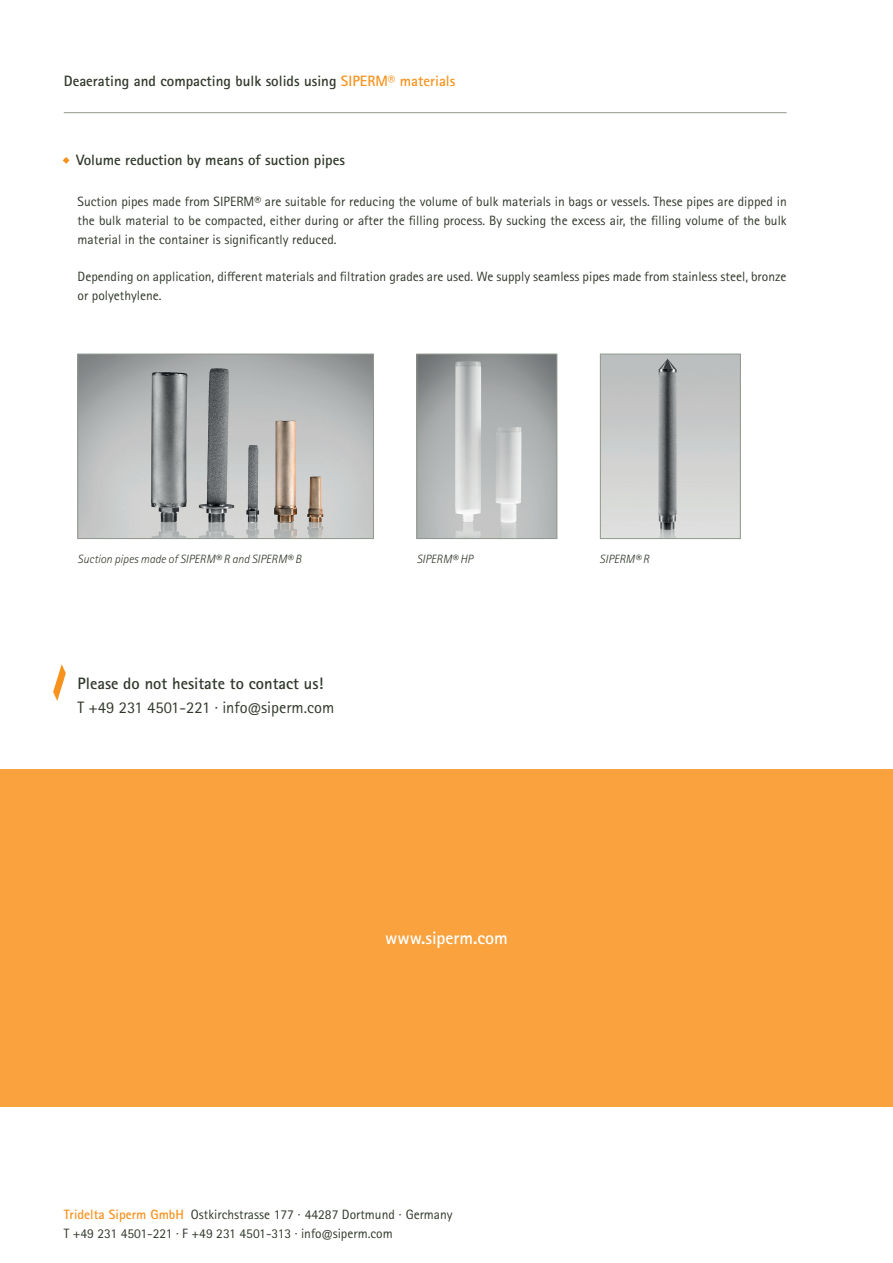
<style>
.page{position:relative;width:893px;height:1263px;background:#fff}
.page>*{position:absolute;margin:0;border:0;box-sizing:border-box;transform-origin:0 0}
.t1{font:700 18px "Rotis Sans Serif Std";color:#fff}
.t2{font:700 16.5px "Rotis Sans Serif Std";color:#30382b}
.t3{font:16.5px "Rotis Sans Serif Std";color:#30382b}
.t4{font:700 15px "Rotis Sans Serif Std";color:#30382b}
.t5{font:13.5px/18.8px "Rotis Sans Serif Std";color:#30382b}
.t6{font:italic 300 12px "Rotis Sans Serif Std";color:#30382b}
.s1{color:#f7931d}
.s2{font-weight:700;color:#f7931d}
</style>
<div class="page">
<svg style="left:63px;top:157px;width:7px;height:7px"></svg>
<hr style="left:64px;top:112px;width:723px;height:1px;background:#91998d">
<div style="left:0;top:769px;width:893px;height:337px;background:#f9a23e"></div>
<svg style="left:53px;top:664px;width:13px;height:37px"></svg>
<img style="left:602px;top:356px;width:136px;height:181px">
<div style="left:600px;top:354px;width:140px;height:185px;border:1px solid #91998d"></div>
<img style="left:419px;top:356px;width:136px;height:181px">
<div style="left:417px;top:354px;width:140px;height:185px;border:1px solid #91998d"></div>
<img style="left:80px;top:356px;width:292px;height:181px">
<div style="left:78px;top:354px;width:296px;height:185px;border:1px solid #91998d"></div>
<p class="t4" style="left:64px;top:71px;width:393px">Deaerating and compacting bulk solids using <span class="s1">SIPERM® materials</span></p>
<p class="t4" style="left:76px;top:150px;width:270px">Volume reduction by means of suction pipes</p>
<p class="t5" style="left:78px;top:192px;width:711px;text-align:justify">Suction pipes made from SIPERM® are suitable for reducing the volume of bulk materials in bags or vessels. These pipes are dipped in the bulk material to be compacted, either during or after the filling process. By sucking the excess air, the filling volume of the bulk material in the container is significantly reduced.</p>
<p class="t5" style="left:78px;top:267px;width:710px">Depending on application, different materials and filtration grades are used. We supply seamless pipes made from stainless steel, bronze or polyethylene.</p>
<p class="t6" style="left:78px;top:552px;width:225px">Suction pipes made of SIPERM® R and SIPERM® B</p>
<p class="t6" style="left:417px;top:552px;width:58px">SIPERM® HP</p>
<p class="t6" style="left:600px;top:552px;width:51px">SIPERM® R</p>
<p class="t2" style="left:78px;top:672px;width:247px">Please do not hesitate to contact us!</p>
<p class="t3" style="left:78px;top:697px;width:258px">T +49 231 4501-221 · info@siperm.com</p>
<h1 class="t1" style="left:385px;top:926px;width:124px">www.siperm.com</h1>
<p class="t5" style="left:64px;top:1205px;width:390px"><span class="s2">Tridelta Siperm GmbH</span> Ostkirchstrasse 177 · 44287 Dortmund · Germany<br>T +49 231 4501-221 · F +49 231 4501-313 · info@siperm.com</p>
</div>
